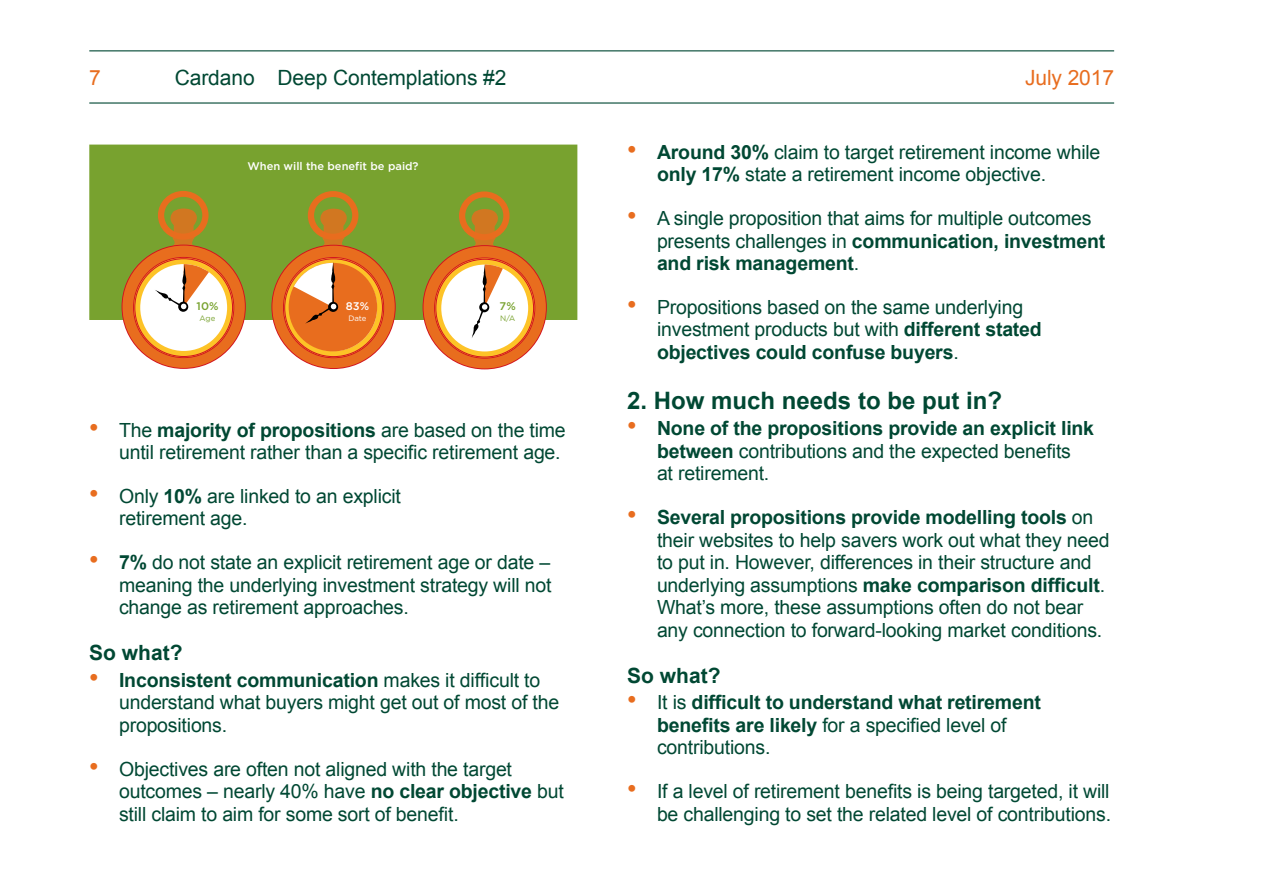
<style>
.page{position:relative;width:1263px;height:893px;background:#fff}
.page>*{position:absolute;margin:0;border:0;box-sizing:border-box;transform-origin:0 0}
.t1{font:700 24px "Arial";color:#004833}
.t2{font:21px "Arial";letter-spacing:-.005em;color:#004833}
.t3{font:700 21px "Arial";color:#004833}
.t4{font:21px "Arial";letter-spacing:-.005em;color:#e86d1f}
.t5{font:19.5px/22.5px "Arial";letter-spacing:-.01em;color:#004833}
.t6{font:700 19.5px/22.5px "Arial";letter-spacing:-.01em;color:#004833}
.t7{font:500 11.1px "Gotham";color:#fff}
.t8{font:500 11.1px "Gotham";color:#78a22f}
.t9{font:7.8px "Gotham";color:#78a22f}
.t10{font:7.8px "Gotham";color:#fff}
.s1{font-size:27px;color:#e86d1f}
.s2{font-weight:700}
.s3{font-weight:400;font-size:27px;color:#e86d1f}
.s4{font-weight:400}
</style>
<div class="page">
<hr style="left:89px;top:50px;width:1025px;height:1px;background:#004833">
<hr style="left:89px;top:102px;width:1025px;height:2px;background:#004833">
<div style="left:89px;top:145px;width:488px;height:175px;background:#78a22f"></div>
<svg style="left:459px;top:191px;width:51px;height:58px"></svg>
<svg style="left:423px;top:245px;width:124px;height:124px"></svg>
<div style="left:423px;top:246px;width:123px;height:122px;background:#e86d1e;border-radius:50%"></div>
<svg style="left:434px;top:257px;width:101px;height:102px"></svg>
<svg style="left:435px;top:258px;width:99px;height:100px;background:#f4a22b"></svg>
<div style="left:441px;top:265px;width:87px;height:86px;background:#fff;border-radius:50%"></div>
<svg style="left:472px;top:264px;width:31px;height:74px"></svg>
<svg style="left:308px;top:191px;width:50px;height:57px"></svg>
<svg style="left:271px;top:245px;width:125px;height:124px"></svg>
<div style="left:272px;top:246px;width:123px;height:122px;background:#e86d1e;border-radius:50%"></div>
<svg style="left:283px;top:257px;width:101px;height:101px"></svg>
<svg style="left:284px;top:258px;width:99px;height:99px"></svg>
<div style="left:289px;top:263px;width:88px;height:88px;background:#e86d1e;border-radius:50%"></div>
<svg style="left:328px;top:302px;width:10px;height:10px"></svg>
<svg style="left:294px;top:261px;width:42px;height:63px"></svg>
<svg style="left:158px;top:191px;width:51px;height:57px"></svg>
<svg style="left:122px;top:245px;width:124px;height:124px"></svg>
<div style="left:122px;top:246px;width:123px;height:122px;background:#e86d1e;border-radius:50%"></div>
<svg style="left:133px;top:257px;width:101px;height:101px"></svg>
<svg style="left:134px;top:258px;width:99px;height:99px;background:#f5a327"></svg>
<div style="left:140px;top:264px;width:87px;height:87px;background:#fff;border-radius:50%"></div>
<svg style="left:155px;top:264px;width:54px;height:47px"></svg>
<p class="t4" style="left:89px;top:64px;width:13px">7</p>
<p class="t2" style="left:175px;top:64px;width:333px">Cardano Deep Contemplations #2</p>
<p class="t4" style="left:1025px;top:64px;width:91px">July 2017</p>
<p class="t7" style="left:247px;top:159px;width:173px">When will the benefit be paid?</p>
<p class="t8" style="left:197px;top:299px;width:23px">10%</p>
<p class="t9" style="left:200px;top:314px;width:17px">Age</p>
<p class="t7" style="left:346px;top:299px;width:25px">83%</p>
<p class="t10" style="left:348px;top:314px;width:20px">Date</p>
<p class="t8" style="left:500px;top:299px;width:18px">7%</p>
<p class="t9" style="left:500px;top:314px;width:17px">N/A</p>
<p class="t5" style="left:89px;top:419px;width:478px;text-align:right"><span class="s1">•</span> The <span class="s2">majority of propositions</span> are based on the time until retirement rather than a specific retirement age.</p>
<p class="t5" style="left:119px;top:485px;width:283px;text-indent:-30px"><span class="s1">•</span> Only <span class="s2">10%</span> are linked to an explicit retirement age.</p>
<p class="t5" style="left:119px;top:551px;width:434px;text-align:justify;text-indent:-30px"><span class="s1">•</span> <span class="s2">7%</span> do not state an explicit retirement age or date – meaning the underlying investment strategy will not change as retirement approaches.</p>
<p class="t3" style="left:89px;top:639px;width:95px">So what?</p>
<p class="t5" style="left:119px;top:669px;width:442px;text-indent:-30px"><span class="s1">•</span> <span class="s2">Inconsistent communication</span> makes it difficult to understand what buyers might get out of most of the propositions.</p>
<p class="t5" style="left:119px;top:758px;width:446px;text-indent:-30px"><span class="s1">•</span> Objectives are often not aligned with the target outcomes – nearly 40% have <span class="s2">no clear objective</span> but still claim to aim for some sort of benefit.</p>
<p class="t5" style="left:657px;top:141px;width:445px;text-indent:-30px"><span class="s1">•</span> <span class="s2">Around 30%</span> claim to target retirement income while <span class="s2">only 17%</span> state a retirement income objective.</p>
<p class="t5" style="left:657px;top:207px;width:450px;text-indent:-30px"><span class="s1">•</span> A single proposition that aims for multiple outcomes presents challenges in <span class="s2">communication, investment and risk management</span>.</p>
<p class="t5" style="left:657px;top:296px;width:386px;text-indent:-30px"><span class="s1">•</span> Propositions based on the same underlying investment products but with <span class="s2">different stated objectives could confuse buyers</span>.</p>
<p class="t1" style="left:627px;top:384px;width:376px">2. How much needs to be put in?</p>
<p class="t6" style="left:657px;top:418px;width:439px;text-indent:-30px"><span class="s3">•</span> None of the propositions provide an explicit link between <span class="s4">contributions and the expected benefits<br>at retirement.</span></p>
<p class="t5" style="left:657px;top:506px;width:454px;text-indent:-30px"><span class="s1">•</span> <span class="s2">Several propositions provide modelling tools</span> on their websites to help savers work out what they need to put in. However, differences in their structure and underlying assumptions <span class="s2">make comparison difficult</span>.<br>What’s more, these assumptions often do not bear any connection to forward-looking market conditions.</p>
<p class="t3" style="left:627px;top:661px;width:95px">So what?</p>
<p class="t6" style="left:657px;top:692px;width:385px;text-indent:-30px"><span class="s3">•</span> <span class="s4">It is</span> difficult to understand what retirement benefits are likely <span class="s4">for a specified level of contributions.</span></p>
<p class="t5" style="left:627px;top:780px;width:485px;text-align:right"><span class="s1">•</span> If a level of retirement benefits is being targeted, it will be challenging to set the related level of contributions.</p>
</div>
